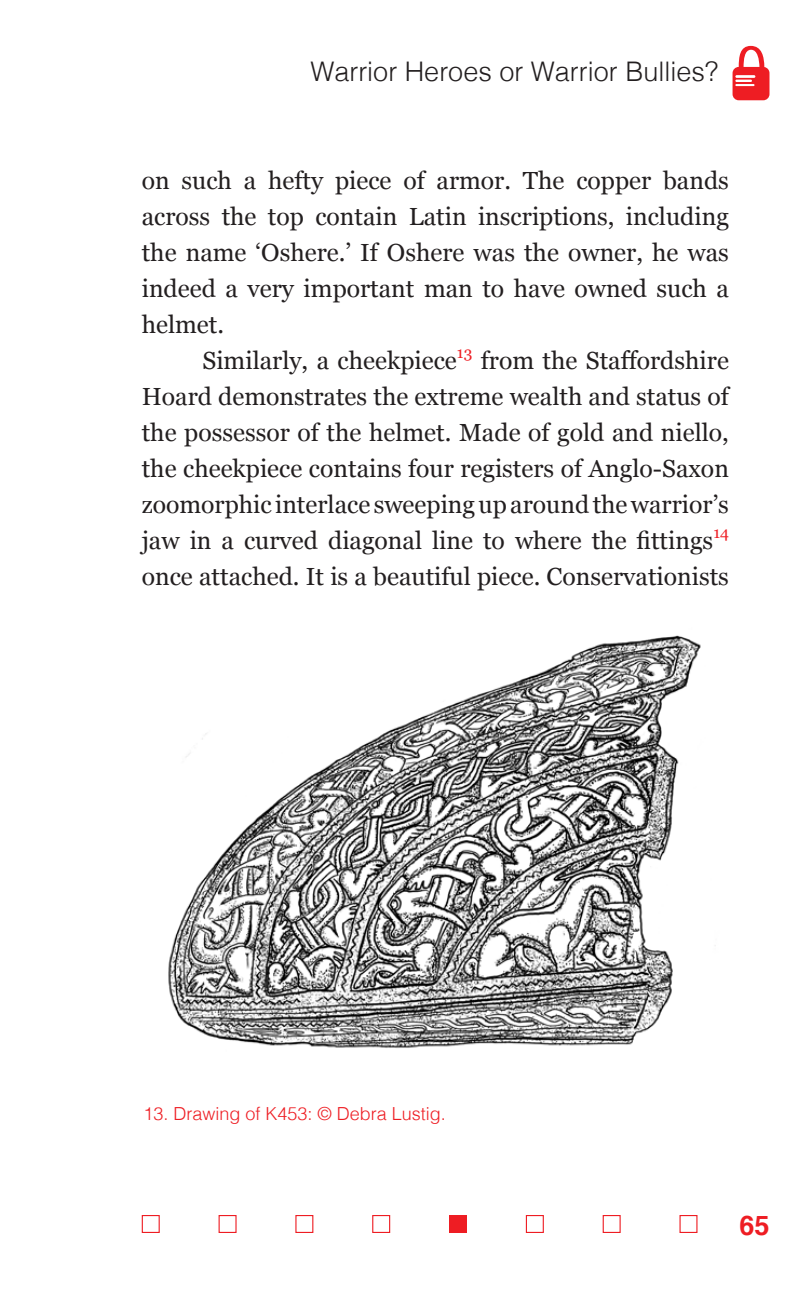
<style>
.page{position:relative;width:810px;height:1296px;background:#fff}
.page>*{position:absolute;margin:0;border:0;box-sizing:border-box;transform-origin:0 0}
.t1{font:300 27px "Helvetica";color:#231f20}
.t2{font:700 27px "Helvetica";color:#ee1d23}
.t3{font:24.75px/36px "Georgia";color:#231f20;text-align:justify}
.t4{font:300 18px "Helvetica";color:#ee1d23}
.t5{font:15.75px "Georgia";color:#ee1d23}
</style>
<div class="page">
<svg style="left:733px;top:46px;width:36px;height:54px"></svg>
<hr style="left:735px;top:84px;width:20px;height:2px;background:#fff">
<div style="left:142px;top:1215px;width:18px;height:18px;border:1px solid #ee1d23"></div>
<div style="left:219px;top:1215px;width:18px;height:18px;border:1px solid #ee1d23"></div>
<div style="left:295px;top:1215px;width:18px;height:18px;border:1px solid #ee1d23"></div>
<div style="left:372px;top:1215px;width:18px;height:18px;border:1px solid #ee1d23"></div>
<div style="left:449px;top:1215px;width:18px;height:18px;background:#ee1d23"></div>
<div style="left:526px;top:1215px;width:18px;height:18px;border:1px solid #ee1d23"></div>
<div style="left:680px;top:1215px;width:18px;height:18px;border:1px solid #ee1d23"></div>
<div style="left:603px;top:1215px;width:18px;height:18px;border:1px solid #ee1d23"></div>
<img style="left:168px;top:635px;width:548px;height:413px">
<p class="t1" style="left:310px;top:48px;width:410px">Warrior Heroes or Warrior Bullies?</p>
<p class="t3" style="left:142px;top:161px;width:589px">on such a hefty piece of armor. The copper bands across the top contain Latin inscriptions, including the name ‘Oshere.’ If Oshere was the owner, he was indeed a very important man to have owned such a helmet.</p>
<p class="t3" style="left:203px;top:342px;width:256px">Similarly, a cheekpiece</p>
<p class="t5" style="left:457px;top:341px;width:17px">13</p>
<p class="t3" style="left:142px;top:341px;width:589px;text-indent:339px">from the Staffordshire Hoard demonstrates the extreme wealth and status of the possessor of the helmet. Made of gold and niello, the cheekpiece contains four registers of Anglo-Saxon zoomorphic interlace sweeping up around the warrior’s jaw in a curved diagonal line to where the fittings</p>
<p class="t5" style="left:713px;top:521px;width:17px">14</p>
<p class="t3" style="left:142px;top:557px;width:589px">once attached. It is a beautiful piece. Conservationists</p>
<p class="t4" style="left:143px;top:1098px;width:304px">13. Drawing of K453: © Debra Lustig.</p>
<p class="t2" style="left:739px;top:1204px;width:32px">65</p>
</div>
